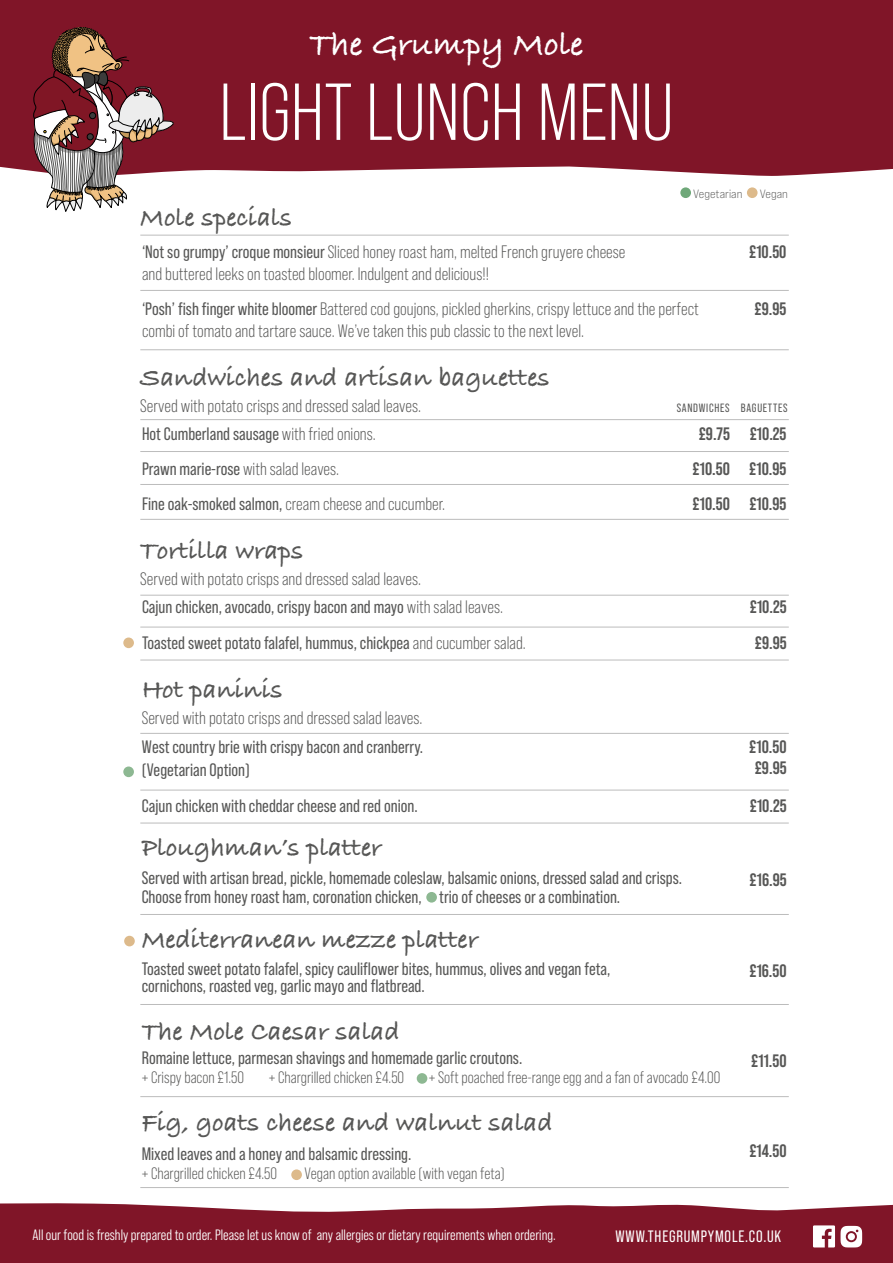
<style>
.page{position:relative;width:893px;height:1263px;background:#fff}
.page>*{position:absolute;margin:0;border:0;box-sizing:border-box;transform-origin:0 0}
.t1{font:80.55px "Bebas Neue Pro";color:#fff}
.t2{font:700 34.95px "Bradley Hand ITCTT";color:#fff}
.t3{font:700 27px "Bradley Hand ITCTT";color:#575756}
.t4{font:18px/21.6px "Bebas Neue Pro";color:#575756}
.t5{font:18px/23.7px "Bebas Neue Pro";color:#575756}
.t6{font:700 18px/21.6px "Bebas Neue Pro";color:#575756;text-align:center}
.t7{font:16.5px "Bebas Neue Pro";color:#575756}
.t8{font:16.5px "Bebas Neue Pro";letter-spacing:.05em;color:#fff}
.t9{font:15px "Bebas Neue Pro Middle";color:#fff}
.t10{font:12px "Bebas Neue Pro";letter-spacing:.06em;color:#575756}
.t11{font:12px "Bebas Neue Pro Exp Bk";color:#575756}
.t12{font:700 11.4px "Bradley Hand ITCTT";letter-spacing:.05em;color:#fff}
.s1{font-style:inherit}
</style>
<div class="page">
<svg style="left:0;top:1203px;width:893px;height:60px;background:#892637"></svg>
<div style="left:0;top:0;width:893px;height:176px;background:#801528"></div>
<svg style="left:32px;top:27px;width:142px;height:185px"></svg>
<div style="left:680px;top:187px;width:11px;height:11px;background:#6fa879;border-radius:50%"></div>
<div style="left:747px;top:187px;width:10px;height:11px;background:#ddba8b;border-radius:50%"></div>
<svg style="left:813px;top:1225px;width:49px;height:22px"></svg>
<div style="left:848px;top:1233px;width:7px;height:7px;background:#fff;border-radius:50%"></div>
<hr style="left:140px;top:349px;width:649px;height:1px;background:#bcbcbc">
<hr style="left:140px;top:235px;width:649px;height:1px;background:#bcbcbc">
<hr style="left:140px;top:290px;width:649px;height:1px;background:#bcbcbc">
<hr style="left:140px;top:419px;width:649px;height:1px;background:#bcbcbc">
<hr style="left:140px;top:451px;width:649px;height:1px;background:#bcbcbc">
<hr style="left:140px;top:484px;width:649px;height:1px;background:#bcbcbc">
<hr style="left:140px;top:519px;width:649px;height:1px;background:#bcbcbc">
<hr style="left:140px;top:595px;width:649px;height:1px;background:#bcbcbc">
<hr style="left:140px;top:627px;width:649px;height:1px;background:#bcbcbc">
<hr style="left:140px;top:660px;width:649px;height:1px;background:#bcbcbc">
<hr style="left:140px;top:733px;width:649px;height:1px;background:#bcbcbc">
<hr style="left:140px;top:790px;width:649px;height:1px;background:#bcbcbc">
<hr style="left:140px;top:823px;width:649px;height:1px;background:#bcbcbc">
<hr style="left:140px;top:1004px;width:649px;height:1px;background:#bcbcbc">
<hr style="left:140px;top:1096px;width:649px;height:1px;background:#bcbcbc">
<hr style="left:140px;top:1187px;width:649px;height:1px;background:#bcbcbc">
<div style="left:123px;top:637px;width:11px;height:11px;background:#ddba8b;border-radius:50%"></div>
<div style="left:123px;top:766px;width:11px;height:11px;background:#8db892;border-radius:50%"></div>
<hr style="left:140px;top:914px;width:649px;height:1px;background:#bcbcbc">
<div style="left:426px;top:892px;width:11px;height:10px;background:#8db892;border-radius:50%"></div>
<div style="left:417px;top:1073px;width:10px;height:11px;background:#8db892;border-radius:50%"></div>
<div style="left:291px;top:1169px;width:11px;height:11px;background:#ddba8b;border-radius:50%"></div>
<div style="left:124px;top:936px;width:11px;height:10px;background:#ddba8b;border-radius:50%"></div>
<h2 class="t2" style="left:310px;top:17px;width:275px">The Grumpy Mole</h2>
<p class="t12" style="left:360px;top:74px;width:173px">COUNTRY INNS AND DINING</p>
<h1 class="t1" style="left:219px;top:67px;width:456px">LIGHT LUNCH MENU</h1>
<p class="t11" style="left:693px;top:187px;width:51px">Vegetarian</p>
<p class="t11" style="left:760px;top:187px;width:30px">Vegan</p>
<h3 class="t3" style="left:140px;top:197px;width:153px">Mole specials</h3>
<p class="t4" style="left:142px;top:241px;width:485px"><span class="s1">‘Not so grumpy’ croque monsieur</span> Sliced honey roast ham, melted French gruyere cheese and buttered leeks on toasted bloomer. Indulgent and delicious!!</p>
<p class="t6" style="left:749px;top:241px;width:39px">£10.50</p>
<p class="t4" style="left:142px;top:298px;width:558px"><span class="s1">‘Posh’ fish finger white bloomer</span> Battered cod goujons, pickled gherkins, crispy lettuce and the perfect combi of tomato and tartare sauce. We’ve taken this pub classic to the next level.</p>
<p class="t6" style="left:755px;top:298px;width:33px">£9.95</p>
<h3 class="t3" style="left:140px;top:357px;width:411px">Sandwiches and artisan baguettes</h3>
<p class="t4" style="left:140px;top:392px;width:282px;line-height:27.5px">Served with potato crisps and dressed salad leaves.<br><span class="s1">Hot Cumberland sausage</span> with fried onions.</p>
<p class="t10" style="left:677px;top:401px;width:112px">SANDWICHES BAGUETTES</p>
<p class="t6" style="left:699px;top:422px;width:89px">£9.75 £10.25</p>
<p class="t4" style="left:142px;top:458px;width:199px"><span class="s1">Prawn marie-rose</span> with salad leaves.</p>
<p class="t6" style="left:693px;top:457px;width:95px">£10.50 £10.95</p>
<p class="t4" style="left:142px;top:493px;width:304px"><span class="s1">Fine oak-smoked salmon,</span> cream cheese and cucumber.</p>
<p class="t6" style="left:693px;top:493px;width:95px">£10.50 £10.95</p>
<h3 class="t3" style="left:140px;top:530px;width:165px">Tortilla wraps</h3>
<p class="t4" style="left:140px;top:564px;width:364px;line-height:28.7px">Served with potato crisps and dressed salad leaves.<br><span class="s1">Cajun chicken, avocado, crispy bacon and mayo</span> with salad leaves.</p>
<p class="t6" style="left:750px;top:596px;width:38px">£10.25</p>
<p class="t5" style="left:142px;top:630px;width:385px">Toasted sweet potato falafel, hummus, chickpea <span class="s1">and cucumber salad.</span></p>
<p class="t6" style="left:755px;top:631px;width:33px">£9.95</p>
<h3 class="t3" style="left:142px;top:669px;width:143px">Hot paninis</h3>
<p class="t4" style="left:142px;top:707px;width:282px">Served with potato crisps and dressed salad leaves.</p>
<p class="t5" style="left:142px;top:734px;width:283px">West country brie with crispy bacon and cranberry. (Vegetarian Option)</p>
<p class="t6" style="left:749px;top:735px;width:39px">£10.50 £9.95</p>
<p class="t5" style="left:142px;top:793px;width:277px">Cajun chicken with cheddar cheese and red onion.</p>
<p class="t6" style="left:750px;top:794px;width:38px">£10.25</p>
<h3 class="t3" style="left:142px;top:827px;width:242px">Ploughman’s platter</h3>
<p class="t5" style="left:142px;top:868px;width:542px;line-height:18.6px">Served with artisan bread, pickle, homemade coleslaw, balsamic onions, dressed salad and crisps.<br>Choose from honey roast ham, coronation chicken, trio of cheeses or a combination.</p>
<p class="t6" style="left:750px;top:868px;width:39px">£16.95</p>
<h3 class="t3" style="left:142px;top:919px;width:338px">Mediterranean mezze platter</h3>
<p class="t5" style="left:142px;top:961px;width:470px;line-height:16.5px">Toasted sweet potato falafel, spicy cauliflower bites, hummus, olives and vegan feta, cornichons, roasted veg, garlic mayo and flatbread.</p>
<p class="t6" style="left:749px;top:960px;width:39px">£16.50</p>
<h3 class="t3" style="left:142px;top:1011px;width:259px">The Mole Caesar salad</h3>
<p class="t5" style="left:142px;top:1046px;width:382px">Romaine lettuce, parmesan shavings and homemade garlic croutons.</p>
<p class="t7" style="left:142px;top:1068px;width:104px">+ Crispy bacon £1.50</p>
<p class="t7" style="left:269px;top:1068px;width:137px">+ Chargrilled chicken £4.50</p>
<p class="t7" style="left:429px;top:1068px;width:293px">+ Soft poached free-range egg and a fan of avocado £4.00</p>
<p class="t6" style="left:751px;top:1050px;width:37px">£11.50</p>
<h3 class="t3" style="left:142px;top:1102px;width:412px">Fig, goats cheese and walnut salad</h3>
<p class="t5" style="left:142px;top:1142px;width:271px">Mixed leaves and a honey and balsamic dressing.</p>
<p class="t7" style="left:142px;top:1164px;width:137px">+ Chargrilled chicken £4.50</p>
<p class="t7" style="left:305px;top:1164px;width:202px">Vegan option available (with vegan feta)</p>
<p class="t9" style="left:33px;top:1226px;width:525px">All our food is freshly prepared to order. Please let us know of any allergies or dietary requirements when ordering.</p>
<p class="t6" style="left:749px;top:1139px;width:39px">£14.50</p>
<p class="t8" style="left:615px;top:1227px;width:167px">WWW.THEGRUMPYMOLE.CO.UK</p>
</div>
